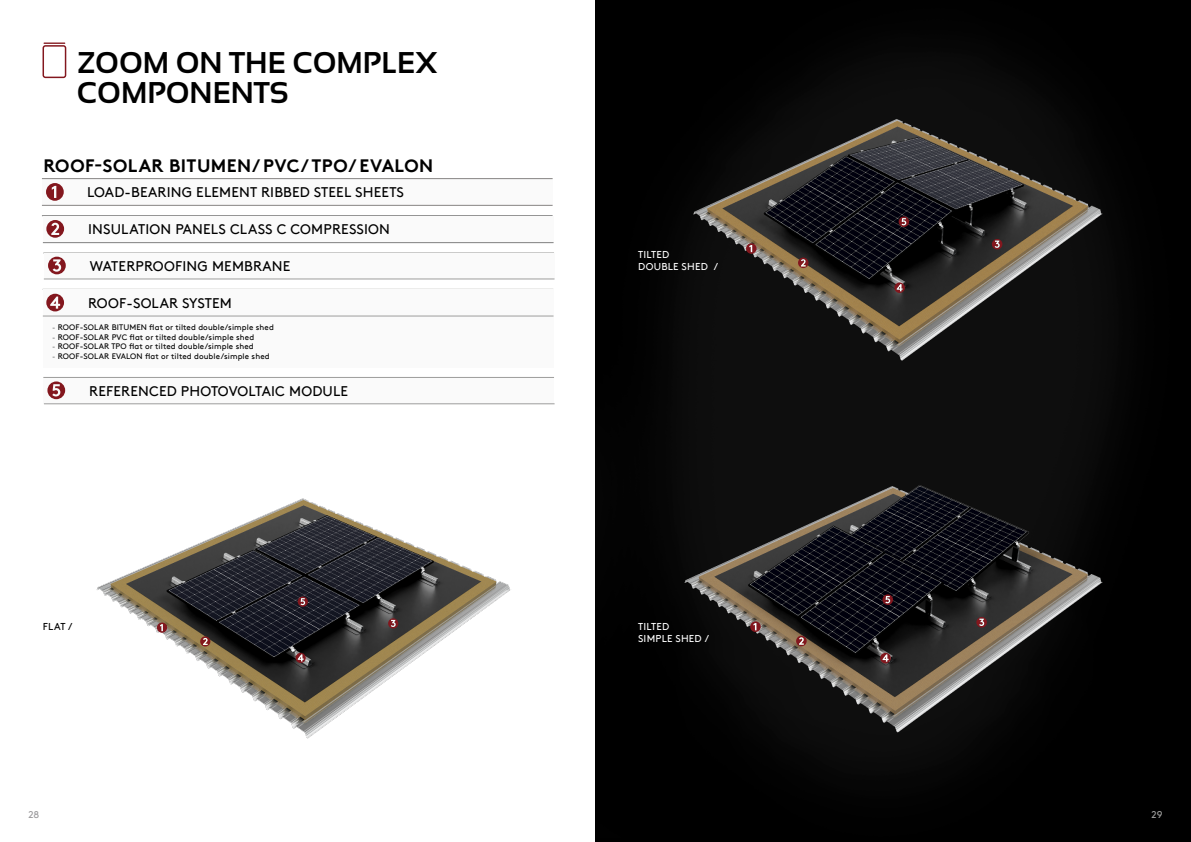
<style>
.page{position:relative;width:1191px;height:842px;background:#fff}
.page>*{position:absolute;margin:0;border:0;box-sizing:border-box;transform-origin:0 0}
.t1{font:700 30px/30px "Sansation";color:#000}
.t2{font:700 18px "Kingspan Brown TT";letter-spacing:.025em;color:#000}
.t3{font:14px "Kingspan Brown TT";letter-spacing:.015em;color:#000}
.t4{font:10px/12px "Kingspan Brown TT";letter-spacing:.025em;color:#fff}
.t5{font:10px "Kingspan Brown TT";color:#000}
.t6{font:10px "Kingspan Brown TT";color:#9c9b9d}
.t7{font:10px "Kingspan Brown TT";color:#9d9d9c}
.t8{font:8px "Kingspan Brown TT";letter-spacing:.015em;color:#000}
.s1{font-weight:300}
</style>
<div class="page">
<img style="left:42px;top:42px;width:513px;height:697px">
<svg style="left:43px;top:43px;width:23px;height:35px"></svg>
<img style="left:595px;top:0;width:596px;height:837px">
<hr style="left:42px;top:215px;width:510px;height:1px;background:#808080">
<div style="left:43px;top:216px;width:510px;height:27px;background:#fafafa"></div>
<hr style="left:43px;top:242px;width:510px;height:1px;background:#808080">
<svg style="left:46px;top:220px;width:18px;height:18px"></svg>
<div style="left:42px;top:178px;width:510px;height:27px;background:#fafafa"></div>
<hr style="left:42px;top:205px;width:510px;height:1px;background:#878483">
<hr style="left:42px;top:178px;width:510px;height:1px;background:#878483">
<svg style="left:46px;top:183px;width:18px;height:18px"></svg>
<div style="left:43px;top:289px;width:510px;height:78px;background:#fafafa"></div>
<hr style="left:43px;top:316px;width:510px;height:1px;background:#9d9d9c">
<svg style="left:46px;top:294px;width:18px;height:17px"></svg>
<div style="left:43px;top:377px;width:511px;height:27px;background:#fafafa"></div>
<hr style="left:44px;top:404px;width:510px;height:1px;background:#9d9d9c">
<hr style="left:43px;top:377px;width:511px;height:1px;background:#9d9d9c">
<svg style="left:47px;top:381px;width:18px;height:18px"></svg>
<hr style="left:43px;top:253px;width:511px;height:1px;background:#9d9d9c">
<div style="left:44px;top:253px;width:510px;height:26px;background:#fafafa"></div>
<hr style="left:44px;top:279px;width:510px;height:1px;background:#9d9d9c">
<svg style="left:48px;top:257px;width:18px;height:17px"></svg>
<svg style="left:746px;top:243px;width:10px;height:11px"></svg>
<svg style="left:798px;top:258px;width:10px;height:10px"></svg>
<svg style="left:992px;top:239px;width:10px;height:10px"></svg>
<svg style="left:894px;top:282px;width:11px;height:11px"></svg>
<svg style="left:898px;top:216px;width:11px;height:11px"></svg>
<svg style="left:750px;top:621px;width:10px;height:11px"></svg>
<svg style="left:796px;top:636px;width:10px;height:10px"></svg>
<svg style="left:976px;top:617px;width:11px;height:11px"></svg>
<svg style="left:880px;top:653px;width:10px;height:10px"></svg>
<svg style="left:882px;top:594px;width:11px;height:11px"></svg>
<svg style="left:157px;top:622px;width:10px;height:11px"></svg>
<svg style="left:200px;top:636px;width:10px;height:10px"></svg>
<svg style="left:388px;top:618px;width:10px;height:10px"></svg>
<svg style="left:295px;top:653px;width:11px;height:10px"></svg>
<svg style="left:298px;top:596px;width:10px;height:11px"></svg>
<h1 class="t1" style="left:77px;top:47px;width:362px">ZOOM ON THE COMPLEX<br>COMPONENTS</h1>
<h2 class="t2" style="left:43px;top:151px;width:391px">ROOF-SOLAR BITUMEN/ PVC/ TPO/ EVALON</h2>
<h3 class="t3" style="left:87px;top:182px;width:318px">LOAD-BEARING ELEMENT RIBBED STEEL SHEETS</h3>
<h3 class="t3" style="left:88px;top:219px;width:303px">INSULATION PANELS CLASS C COMPRESSION</h3>
<h3 class="t3" style="left:90px;top:255px;width:202px">WATERPROOFING MEMBRANE</h3>
<h3 class="t3" style="left:88px;top:292px;width:145px">ROOF-SOLAR SYSTEM</h3>
<p class="t8" style="left:52px;top:321px;width:223px"><span class="s1">-</span> ROOF-SOLAR BITUMEN flat or tilted double/simple shed</p>
<p class="t8" style="left:52px;top:331px;width:204px"><span class="s1">-</span> ROOF-SOLAR PVC flat or tilted double/simple shed</p>
<p class="t8" style="left:52px;top:340px;width:203px"><span class="s1">-</span> ROOF-SOLAR TPO flat or tilted double/simple shed</p>
<p class="t8" style="left:52px;top:350px;width:219px"><span class="s1">-</span> ROOF-SOLAR EVALON flat or tilted double/simple shed</p>
<h3 class="t3" style="left:89px;top:380px;width:260px">REFERENCED PHOTOVOLTAIC MODULE</h3>
<p class="t5" style="left:43px;top:619px;width:31px">FLAT /</p>
<p class="t4" style="left:638px;top:248px;width:81px">TILTED<br>DOUBLE SHED /</p>
<p class="t4" style="left:638px;top:620px;width:73px">TILTED<br>SIMPLE SHED /</p>
<p class="t6" style="left:28px;top:807px;width:13px">28</p>
<p class="t7" style="left:1151px;top:807px;width:13px">29</p>
</div>
